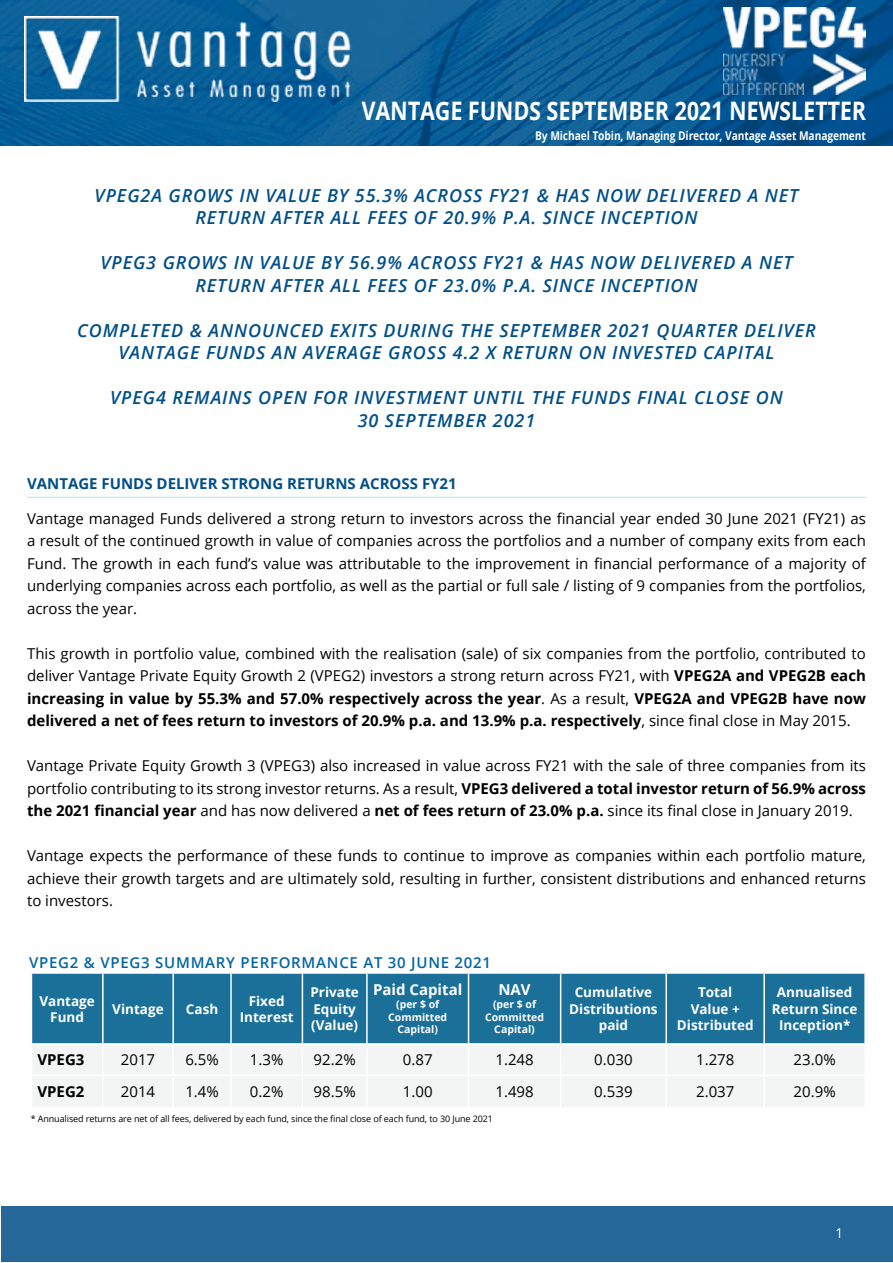
<style>
.page{position:relative;width:893px;height:1263px;background:#fff}
.page>*{position:absolute;margin:0;border:0;box-sizing:border-box;transform-origin:0 0}
.t1{font:700 25.5px "Open Sans";color:#fff;scale:.84 1}
.t2{font:italic 600 18px/22.5px "Open Sans";letter-spacing:.05em;color:#004f88;text-align:center}
.t3{font:15px/22.5px "Open Sans";color:#000;text-align:justify}
.t4{font:700 15px "Open Sans";color:#004f88}
.t5{font:600 15px "Open Sans";letter-spacing:.05em;color:#0465a3}
.t6{font:700 15px "Open Sans";color:#fff}
.t7{font:700 15px "Open Sans";color:#000}
.t8{font:700 13.5px/16.2px "Open Sans";color:#fff;text-align:center}
.t9{font:13.5px "Open Sans";color:#fff}
.t10{font:700 12px "Open Sans";color:#fff;scale:.84 1}
.t11{font:700 10.5px/12.6px "Open Sans";color:#fff;text-align:center}
.t12{font:9px "Open Sans";letter-spacing:-.01em;color:#000}
.s1{font-weight:700}
</style>
<div class="page">
<div style="left:1px;top:1206px;width:891px;height:56px;background:#246798"></div>
<img style="left:0;top:0;width:893px;height:145px">
<img style="left:24px;top:17px;width:329px;height:85px">
<img style="left:724px;top:8px;width:141px;height:87px">
<hr style="left:27px;top:497px;width:839px;height:1px;background:#bbddf0">
<div style="left:32px;top:974px;width:832px;height:69px;background:#1a7099"></div>
<div style="left:33px;top:1045px;width:831px;height:62px;background:#f3f4f4"></div>
<hr style="left:102px;top:974px;width:2px;height:69px;background:#fff">
<hr style="left:172px;top:974px;width:2px;height:69px;background:#fff">
<hr style="left:230px;top:974px;width:2px;height:69px;background:#fff">
<hr style="left:302px;top:974px;width:1px;height:69px;background:#fff">
<hr style="left:366px;top:974px;width:2px;height:69px;background:#fff">
<hr style="left:468px;top:974px;width:1px;height:69px;background:#fff">
<hr style="left:560px;top:974px;width:1px;height:69px;background:#fff">
<hr style="left:665px;top:974px;width:2px;height:69px;background:#fff">
<hr style="left:763px;top:974px;width:2px;height:69px;background:#fff">
<hr style="left:102px;top:1045px;width:2px;height:30px;background:#fff">
<hr style="left:172px;top:1045px;width:2px;height:30px;background:#fff">
<hr style="left:230px;top:1045px;width:2px;height:30px;background:#fff">
<hr style="left:302px;top:1045px;width:1px;height:30px;background:#fff">
<hr style="left:366px;top:1045px;width:2px;height:30px;background:#fff">
<hr style="left:468px;top:1045px;width:1px;height:30px;background:#fff">
<hr style="left:560px;top:1045px;width:1px;height:30px;background:#fff">
<hr style="left:665px;top:1045px;width:2px;height:30px;background:#fff">
<hr style="left:763px;top:1045px;width:2px;height:30px;background:#fff">
<hr style="left:31px;top:1075px;width:72px;height:1px;background:#fff">
<hr style="left:103px;top:1075px;width:70px;height:1px;background:#fff">
<hr style="left:102px;top:1076px;width:2px;height:31px;background:#fff">
<hr style="left:173px;top:1075px;width:58px;height:1px;background:#fff">
<hr style="left:172px;top:1076px;width:2px;height:31px;background:#fff">
<hr style="left:231px;top:1075px;width:71px;height:1px;background:#fff">
<hr style="left:230px;top:1076px;width:2px;height:31px;background:#fff">
<hr style="left:302px;top:1075px;width:65px;height:1px;background:#fff">
<hr style="left:302px;top:1076px;width:1px;height:31px;background:#fff">
<hr style="left:367px;top:1075px;width:101px;height:1px;background:#fff">
<hr style="left:366px;top:1076px;width:2px;height:31px;background:#fff">
<hr style="left:468px;top:1075px;width:93px;height:1px;background:#fff">
<hr style="left:468px;top:1076px;width:1px;height:31px;background:#fff">
<hr style="left:561px;top:1075px;width:105px;height:1px;background:#fff">
<hr style="left:560px;top:1076px;width:1px;height:31px;background:#fff">
<hr style="left:666px;top:1075px;width:98px;height:1px;background:#fff">
<hr style="left:665px;top:1076px;width:2px;height:31px;background:#fff">
<hr style="left:764px;top:1075px;width:102px;height:1px;background:#fff">
<hr style="left:763px;top:1076px;width:2px;height:31px;background:#fff">
<h1 class="t1" style="left:362px;top:93px;width:602px">VANTAGE FUNDS SEPTEMBER 2021 NEWSLETTER</h1>
<p class="t10" style="left:535px;top:127px;width:396px">By Michael Tobin, Managing Director, Vantage Asset Management</p>
<p class="t2" style="left:95px;top:184px;width:705px">VPEG2A GROWS IN VALUE BY 55.3% ACROSS FY21 &amp; HAS NOW DELIVERED A NET<br>RETURN AFTER ALL FEES OF 20.9% P.A. SINCE INCEPTION</p>
<p class="t2" style="left:100px;top:251px;width:694px">VPEG3 GROWS IN VALUE BY 56.9% ACROSS FY21 &amp; HAS NOW DELIVERED A NET<br>RETURN AFTER ALL FEES OF 23.0% P.A. SINCE INCEPTION</p>
<p class="t2" style="left:77px;top:319px;width:740px">COMPLETED &amp; ANNOUNCED EXITS DURING THE SEPTEMBER 2021 QUARTER DELIVER<br>VANTAGE FUNDS AN AVERAGE GROSS 4.2 X RETURN ON INVESTED CAPITAL</p>
<p class="t2" style="left:110px;top:386px;width:674px">VPEG4 REMAINS OPEN FOR INVESTMENT UNTIL THE FUNDS FINAL CLOSE ON<br>30 SEPTEMBER 2021</p>
<p class="t4" style="left:27px;top:473px;width:431px">VANTAGE FUNDS DELIVER STRONG RETURNS ACROSS FY21</p>
<p class="t3" style="left:27px;top:507px;width:840px">Vantage managed Funds delivered a strong return to investors across the financial year ended 30 June 2021 (FY21) as a result of the continued growth in value of companies across the portfolios and a number of company exits from each Fund. The growth in each fund’s value was attributable to the improvement in financial performance of a majority of underlying companies across each portfolio, as well as the partial or full sale / listing of 9 companies from the portfolios, across the year.</p>
<p class="t3" style="left:27px;top:642px;width:840px">This growth in portfolio value, combined with the realisation (sale) of six companies from the portfolio, contributed to deliver Vantage Private Equity Growth 2 (VPEG2) investors a strong return across FY21, with <span class="s1">VPEG2A and VPEG2B each increasing in value by 55.3% and 57.0% respectively across the year</span>. As a result, <span class="s1">VPEG2A and VPEG2B have now delivered a net of fees return to investors of 20.9% p.a. and 13.9% p.a. respectively</span>, since final close in May 2015.</p>
<p class="t3" style="left:27px;top:754px;width:840px">Vantage Private Equity Growth 3 (VPEG3) also increased in value across FY21 with the sale of three companies from its portfolio contributing to its strong investor returns. As a result, <span class="s1">VPEG3 delivered a total investor return of 56.9% across the 2021 financial year</span> and has now delivered a <span class="s1">net of fees return of 23.0% p.a.</span> since its final close in January 2019.</p>
<p class="t3" style="left:27px;top:844px;width:840px">Vantage expects the performance of these funds to continue to improve as companies within each portfolio mature, achieve their growth targets and are ultimately sold, resulting in further, consistent distributions and enhanced returns to investors.</p>
<p class="t5" style="left:29px;top:952px;width:463px">VPEG2 &amp; VPEG3 SUMMARY PERFORMANCE AT 30 JUNE 2021</p>
<p class="t8" style="left:39px;top:992px;width:57px">Vantage<br>Fund</p>
<p class="t8" style="left:112px;top:1000px;width:53px">Vintage</p>
<p class="t8" style="left:186px;top:1000px;width:34px">Cash</p>
<p class="t8" style="left:240px;top:992px;width:55px">Fixed<br>Interest</p>
<p class="t8" style="left:310px;top:984px;width:50px;text-align:left">Private<br>Equity (Value)</p>
<p class="t6" style="left:373px;top:979px;width:91px">Paid Capital</p>
<p class="t6" style="left:498px;top:979px;width:34px">NAV</p>
<p class="t11" style="left:485px;top:997px;width:60px">(per $ of<br>Committed<br>Capital)</p>
<p class="t11" style="left:388px;top:997px;width:60px">(per $ of<br>Committed<br>Capital)</p>
<p class="t8" style="left:569px;top:984px;width:90px">Cumulative<br>Distributions paid</p>
<p class="t8" style="left:677px;top:984px;width:78px">Total<br>Value +<br>Distributed</p>
<p class="t8" style="left:772px;top:984px;width:87px">Annualised<br>Return Since<br>Inception*</p>
<p class="t7" style="left:37px;top:1049px;width:48px">VPEG3</p>
<p class="t3" style="left:121px;top:1048px;width:36px">2017</p>
<p class="t3" style="left:185px;top:1048px;width:35px">6.5%</p>
<p class="t3" style="left:250px;top:1048px;width:35px">1.3%</p>
<p class="t3" style="left:314px;top:1048px;width:44px">92.2%</p>
<p class="t3" style="left:403px;top:1048px;width:31px">0.87</p>
<p class="t3" style="left:495px;top:1048px;width:40px">1.248</p>
<p class="t3" style="left:594px;top:1048px;width:40px">0.030</p>
<p class="t3" style="left:696px;top:1048px;width:40px">1.278</p>
<p class="t3" style="left:794px;top:1048px;width:44px">23.0%</p>
<p class="t7" style="left:37px;top:1081px;width:48px">VPEG2</p>
<p class="t3" style="left:121px;top:1080px;width:36px">2014</p>
<p class="t3" style="left:185px;top:1080px;width:35px">1.4%</p>
<p class="t3" style="left:250px;top:1080px;width:35px">0.2%</p>
<p class="t3" style="left:314px;top:1080px;width:44px">98.5%</p>
<p class="t3" style="left:403px;top:1080px;width:31px">1.00</p>
<p class="t3" style="left:495px;top:1080px;width:40px">1.498</p>
<p class="t3" style="left:594px;top:1080px;width:40px">0.539</p>
<p class="t3" style="left:696px;top:1080px;width:40px">2.037</p>
<p class="t3" style="left:794px;top:1080px;width:44px">20.9%</p>
<p class="t12" style="left:31px;top:1112px;width:464px">* Annualised returns are net of all fees, delivered by each fund, since the final close of each fund, to 30 June 2021</p>
<p class="t9" style="left:835px;top:1223px;width:9px">1</p>
</div>
